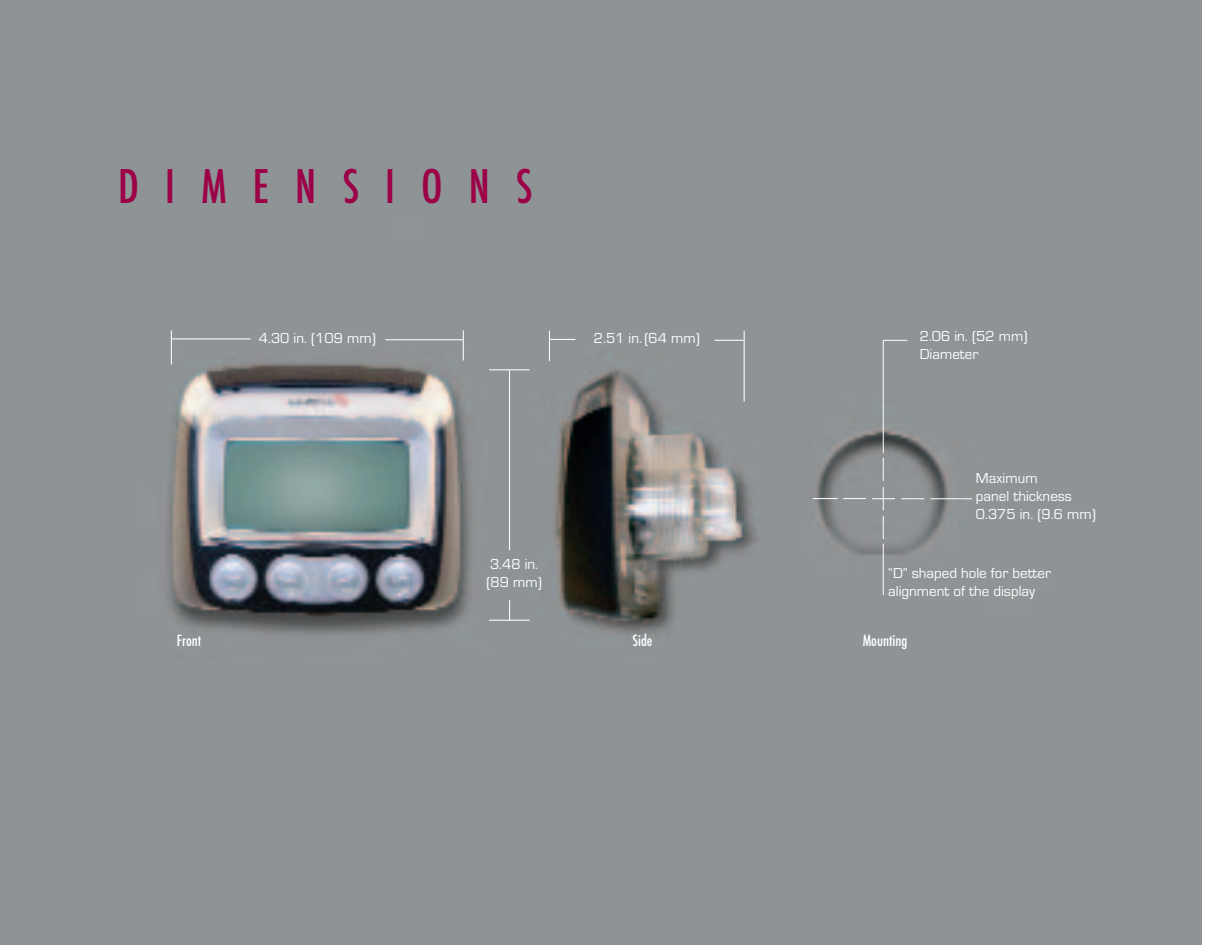
<style>
.page{position:relative;width:1215px;height:945px;background:#fff}
.page>*{position:absolute;margin:0;border:0;box-sizing:border-box;transform-origin:0 0}
.t1{font:500 condensed 45px "Futura";letter-spacing:.58em;color:#9c0148}
.t2{font:15px/18px "Eurostile";color:#fff}
.t3{font:500 condensed 15px "Futura";color:#fff}
</style>
<div class="page">
<img style="left:0;top:0;width:1202px;height:945px">
<hr style="left:171px;top:330px;width:1px;height:34px;background:#fff">
<hr style="left:463px;top:330px;width:1px;height:31px;background:#fff">
<hr style="left:171px;top:338px;width:79px;height:1px;background:#fff">
<hr style="left:385px;top:339px;width:78px;height:1px;background:#fff">
<hr style="left:549px;top:331px;width:1px;height:30px;background:#fff">
<hr style="left:744px;top:331px;width:1px;height:70px;background:#fff">
<svg style="left:550px;top:339px;width:25px;height:1px"></svg>
<hr style="left:509px;top:370px;width:1px;height:180px;background:#fff">
<svg style="left:509px;top:600px;width:1px;height:20px"></svg>
<hr style="left:489px;top:369px;width:41px;height:1px;background:#fff">
<hr style="left:489px;top:620px;width:41px;height:1px;background:#fff">
<svg style="left:715px;top:340px;width:28px;height:1px"></svg>
<svg style="left:884px;top:340px;width:23px;height:1px"></svg>
<hr style="left:883px;top:340px;width:1px;height:113px;background:#fff">
<svg style="left:883px;top:458px;width:1px;height:23px"></svg>
<svg style="left:883px;top:516px;width:1px;height:23px"></svg>
<hr style="left:883px;top:544px;width:1px;height:51px;background:#fff">
<svg style="left:872px;top:487px;width:23px;height:23px"></svg>
<svg style="left:902px;top:498px;width:22px;height:1px"></svg>
<hr style="left:930px;top:498px;width:42px;height:1px;background:#fff">
<svg style="left:813px;top:498px;width:53px;height:1px"></svg>
<h1 class="t1" style="left:118px;top:161px;width:416px">DIMENSIONS</h1>
<p class="t2" style="left:259px;top:329px;width:119px">4.30 in. (109 mm)</p>
<p class="t2" style="left:486px;top:555px;width:57px">3.48 in. (89 mm)</p>
<p class="t2" style="left:594px;top:329px;width:108px">2.51 in. (64 mm)</p>
<p class="t2" style="left:920px;top:327px;width:109px">2.06 in. (52 mm)<br>Diameter</p>
<p class="t2" style="left:976px;top:469px;width:121px">Maximum<br>panel thickness<br>0.375 in. (9.6 mm)</p>
<p class="t2" style="left:888px;top:564px;width:164px">“D” shaped hole for better alignment of the display</p>
<p class="t3" style="left:177px;top:632px;width:26px">Front</p>
<p class="t3" style="left:632px;top:632px;width:22px">Side</p>
<p class="t3" style="left:863px;top:632px;width:46px">Mounting</p>
</div>
